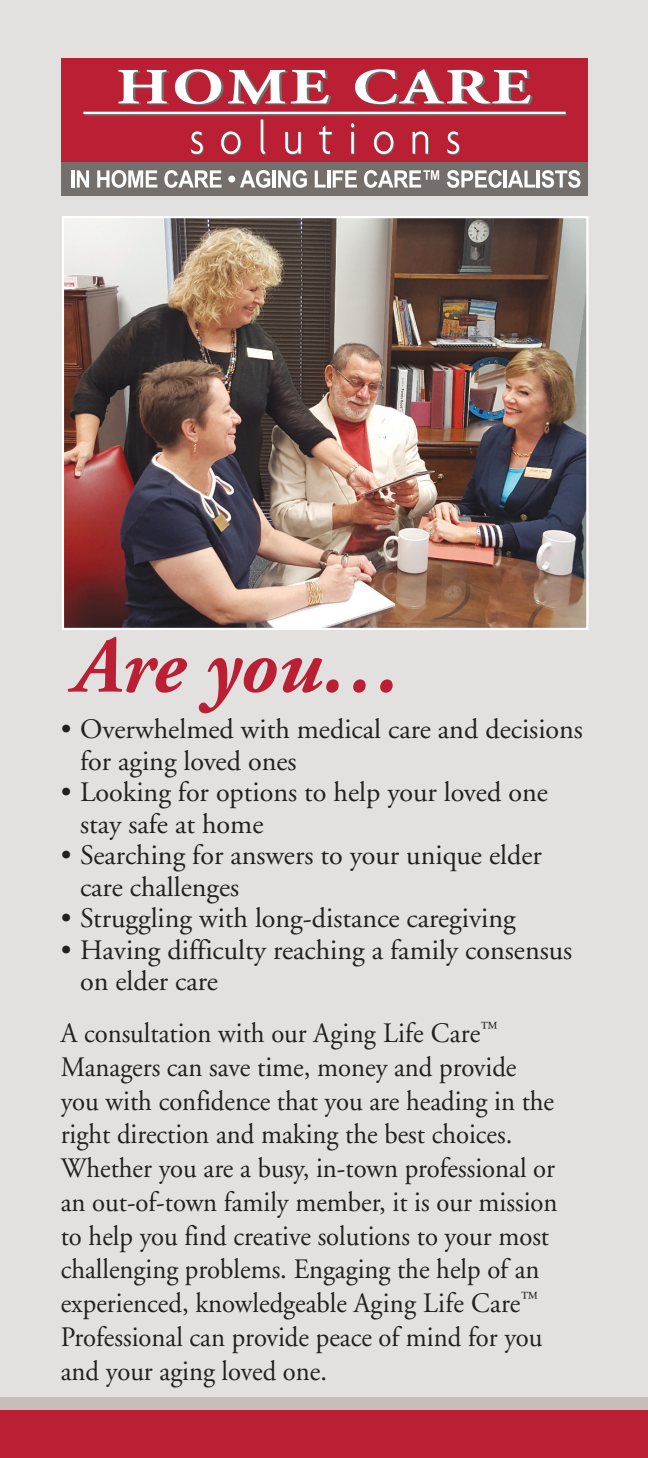
<style>
.page{position:relative;width:648px;height:1458px;background:#e3e1df}
.page>*{position:absolute;margin:0;border:0;box-sizing:border-box;transform-origin:0 0}
.t1{font:italic 700 81px "Adobe Garamond";letter-spacing:-.01em;color:#ba1f33}
.t2{font:28.12px/33.8px "Adobe Garamond";color:#231f20;scale:.95 1}
.t3{font:28.12px/31.5px "Adobe Garamond";color:#231f20}
</style>
<div class="page">
<div style="left:0;top:1397px;width:648px;height:24px;background:#c6bebb"></div>
<div style="left:0;top:1411px;width:648px;height:47px;background:#ba1f33"></div>
<div style="left:62px;top:58px;width:526px;height:107px;background:#ba1f33"></div>
<div style="left:62px;top:162px;width:526px;height:33px;background:#746f6a"></div>
<svg style="left:118px;top:70px;width:51px;height:35px"></svg>
<svg style="left:175px;top:69px;width:156px;height:36px"></svg>
<svg style="left:355px;top:69px;width:178px;height:36px"></svg>
<hr style="left:352px;top:133px;width:3px;height:22px;background:#746f6a">
<svg style="left:191px;top:131px;width:13px;height:24px"></svg>
<svg style="left:221px;top:131px;width:20px;height:24px"></svg>
<svg style="left:261px;top:120px;width:6px;height:35px"></svg>
<svg style="left:285px;top:132px;width:17px;height:23px"></svg>
<svg style="left:319px;top:126px;width:14px;height:29px"></svg>
<hr style="left:351px;top:132px;width:3px;height:22px;background:#fff">
<svg style="left:351px;top:123px;width:4px;height:6px"></svg>
<svg style="left:374px;top:131px;width:20px;height:24px"></svg>
<svg style="left:413px;top:131px;width:16px;height:24px"></svg>
<svg style="left:447px;top:131px;width:13px;height:24px"></svg>
<hr style="left:84px;top:113px;width:483px;height:3px;background:#746f6a">
<hr style="left:83px;top:112px;width:483px;height:2px;background:#fff">
<hr style="left:71px;top:170px;width:3px;height:18px;background:#fff">
<svg style="left:77px;top:170px;width:12px;height:18px"></svg>
<svg style="left:97px;top:170px;width:60px;height:18px"></svg>
<svg style="left:164px;top:170px;width:58px;height:18px"></svg>
<svg style="left:228px;top:170px;width:42px;height:18px"></svg>
<hr style="left:273px;top:170px;width:3px;height:18px;background:#fff">
<svg style="left:278px;top:170px;width:29px;height:18px"></svg>
<svg style="left:315px;top:171px;width:11px;height:17px"></svg>
<hr style="left:327px;top:170px;width:3px;height:18px;background:#fff">
<svg style="left:333px;top:170px;width:24px;height:18px"></svg>
<svg style="left:447px;top:170px;width:55px;height:18px"></svg>
<hr style="left:504px;top:170px;width:3px;height:18px;background:#fff">
<svg style="left:508px;top:170px;width:27px;height:18px"></svg>
<hr style="left:537px;top:170px;width:3px;height:18px;background:#fff">
<svg style="left:542px;top:170px;width:39px;height:18px"></svg>
<svg style="left:364px;top:170px;width:75px;height:18px"></svg>
<img style="left:65px;top:219px;width:521px;height:408px">
<div style="left:62px;top:216px;width:527px;height:414px;border:2px solid #fff"></div>
<h1 class="t1" style="left:71px;top:634px;width:330px">Are you…</h1>
<p class="t3" style="left:80px;top:716px;width:504px;text-indent:-19px">• Overwhelmed with medical care and decisions for aging loved ones</p>
<p class="t3" style="left:80px;top:779px;width:469px;text-indent:-19px">• Looking for options to help your loved one stay safe at home</p>
<p class="t3" style="left:80px;top:842px;width:463px;text-indent:-19px">• Searching for answers to your unique elder care challenges</p>
<p class="t3" style="left:61px;top:905px;width:456px">• Struggling with long-distance caregiving</p>
<p class="t3" style="left:80px;top:937px;width:494px;text-indent:-19px">• Having difficulty reaching a family consensus on elder care</p>
<p class="t2" style="left:61px;top:1019px;width:524px">A consultation with our Aging Life Care<sup>™ </sup>Managers can save time, money and provide you with confidence that you are heading in the right direction and making the best choices.<br>Whether you are a busy, in-town professional or an out-of-town family member, it is our mission to help you find creative solutions to your most challenging problems. Engaging the help of an experienced, knowledgeable Aging Life Care<sup>™ </sup>Professional can provide peace of mind for you and your aging loved one.</p>
</div>
